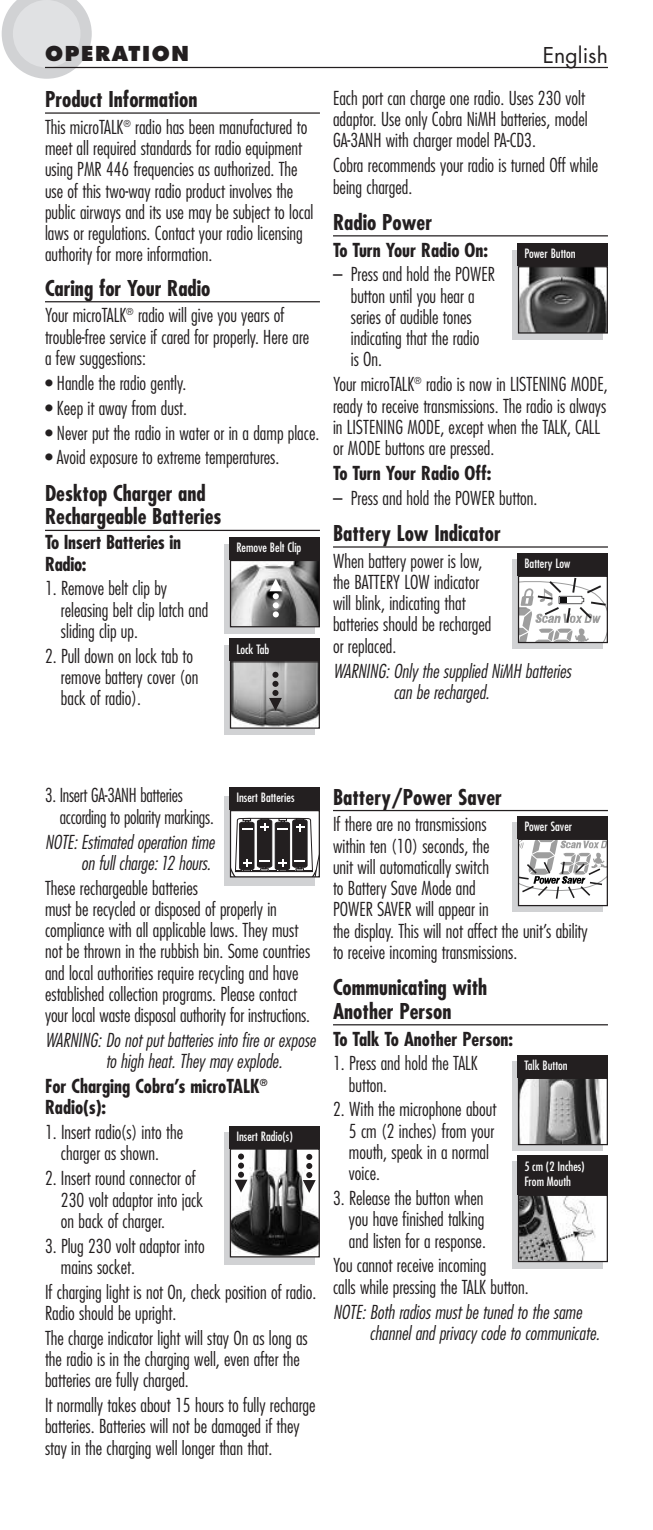
<style>
.page{position:relative;width:653px;height:1530px;background:#fff}
.page>*{position:absolute;margin:0;border:0;box-sizing:border-box;transform-origin:0 0}
.t1{font:700 condensed 21.25px/23.8px "Futura";color:#231f20}
.t2{font:21.25px "Futura";color:#231f20}
.t3{font:800 20px "Futura";letter-spacing:.085em;color:#231f20}
.t4{font:300 condensed 18.75px/21.2px "Futura";color:#231f20}
.t5{font:italic 300 condensed 18.75px/21.2px "Futura";color:#231f20}
.t6{font:700 condensed 18.75px/21.2px "Futura";color:#231f20}
.t7{font:condensed 12.5px/15px "Futura";color:#fff}
</style>
<div class="page">
<svg style="left:225px;top:1132px;width:90px;height:133px"></svg>
<div style="left:230px;top:1126px;width:90px;height:22px;background:#231f20"></div>
<img style="left:232px;top:1150px;width:86px;height:105px">
<div style="left:230px;top:1148px;width:90px;height:109px;border:1px solid #231f20"></div>
<svg style="left:2px;top:0;width:90px;height:79px"></svg>
<div style="left:13px;top:0;width:67px;height:68px;background:#e0e1e3;border-radius:50%"></div>
<hr style="left:45px;top:112px;width:275px;height:2px;background:#231f20">
<hr style="left:45px;top:301px;width:275px;height:1px;background:#231f20">
<hr style="left:45px;top:530px;width:275px;height:1px;background:#231f20">
<hr style="left:45px;top:67px;width:563px;height:1px;background:#231f20">
<hr style="left:333px;top:235px;width:275px;height:1px;background:#231f20">
<hr style="left:333px;top:546px;width:275px;height:2px;background:#231f20">
<hr style="left:333px;top:810px;width:275px;height:1px;background:#231f20">
<hr style="left:333px;top:1024px;width:275px;height:1px;background:#231f20">
<svg style="left:225px;top:544px;width:90px;height:90px"></svg>
<img style="left:232px;top:562px;width:86px;height:63px">
<div style="left:230px;top:560px;width:90px;height:67px;border:1px solid #231f20"></div>
<div style="left:230px;top:537px;width:90px;height:23px;background:#231f20"></div>
<div style="left:512px;top:250px;width:90px;height:90px;background:#d1d2d4"></div>
<img style="left:520px;top:268px;width:86px;height:64px">
<div style="left:518px;top:266px;width:90px;height:68px;border:1px solid #231f20"></div>
<div style="left:518px;top:244px;width:90px;height:22px;background:#231f20"></div>
<div style="left:225px;top:645px;width:90px;height:90px;background:#d1d2d4"></div>
<img style="left:232px;top:663px;width:86px;height:64px">
<div style="left:230px;top:661px;width:90px;height:68px;border:1px solid #231f20"></div>
<div style="left:230px;top:639px;width:90px;height:22px;background:#231f20"></div>
<div style="left:225px;top:796px;width:90px;height:90px;background:#d1d2d4"></div>
<svg style="left:232px;top:812px;width:86px;height:64px"></svg>
<div style="left:230px;top:810px;width:90px;height:68px;border:1px solid #231f20"></div>
<div style="left:230px;top:788px;width:90px;height:22px;background:#231f20"></div>
<div style="left:512px;top:1161px;width:90px;height:107px;background:linear-gradient(to right,#d1d2d4,#d1d2d4)"></div>
<img style="left:520px;top:1197px;width:82px;height:63px">
<div style="left:518px;top:1195px;width:90px;height:67px;border:1px solid #231f20"></div>
<div style="left:518px;top:1155px;width:90px;height:40px;background:#231f20"></div>
<svg style="left:512px;top:1061px;width:90px;height:90px"></svg>
<img style="left:520px;top:1080px;width:83px;height:63px">
<div style="left:518px;top:1078px;width:90px;height:67px;border:1px solid #231f20"></div>
<div style="left:518px;top:1055px;width:90px;height:23px;background:#231f20"></div>
<svg style="left:512px;top:559px;width:90px;height:90px"></svg>
<svg style="left:520px;top:578px;width:86px;height:63px"></svg>
<div style="left:518px;top:576px;width:90px;height:67px;border:1px solid #231f20"></div>
<div style="left:518px;top:553px;width:90px;height:23px;background:#231f20"></div>
<svg style="left:512px;top:822px;width:90px;height:90px"></svg>
<div style="left:518px;top:839px;width:89px;height:67px;background:#fff"></div>
<svg style="left:520px;top:841px;width:86px;height:58px"></svg>
<div style="left:518px;top:839px;width:90px;height:67px;border:1px solid #231f20"></div>
<div style="left:518px;top:816px;width:90px;height:23px;background:#231f20"></div>
<svg style="left:269px;top:672px;width:13px;height:39px"></svg>
<svg style="left:269px;top:578px;width:13px;height:39px"></svg>
<svg style="left:234px;top:1154px;width:13px;height:39px"></svg>
<svg style="left:279px;top:1154px;width:4px;height:39px"></svg>
<svg style="left:303px;top:1154px;width:12px;height:39px"></svg>
<p class="t3" style="left:45px;top:45px;width:145px">OPERATION</p>
<p class="t1" style="left:45px;top:89px;width:154px">Product Information</p>
<p class="t4" style="left:45px;top:118px;width:270px">This microTALK<sup>®</sup> radio has been manufactured to meet all required standards for radio equipment using PMR 446 frequencies as authorized. The use of this two-way radio product involves the public airways and its use may be subject to local laws or regulations. Contact your radio licensing authority for more information.</p>
<p class="t1" style="left:45px;top:278px;width:167px">Caring for Your Radio</p>
<p class="t4" style="left:45px;top:306px;width:266px">Your microTALK<sup>®</sup> radio will give you years of trouble-free service if cared for properly. Here are a few suggestions:</p>
<p class="t4" style="left:45px;top:374px;width:143px">• Handle the radio gently.</p>
<p class="t4" style="left:45px;top:398px;width:144px">• Keep it away from dust.</p>
<p class="t4" style="left:45px;top:423px;width:276px">• Never put the radio in water or in a damp place.</p>
<p class="t4" style="left:45px;top:448px;width:236px">• Avoid exposure to extreme temperatures.</p>
<p class="t1" style="left:45px;top:483px;width:178px">Desktop Charger and<br>Rechargeable Batteries</p>
<p class="t6" style="left:45px;top:533px;width:137px">To Insert Batteries in<br>Radio:</p>
<p class="t4" style="left:61px;top:579px;width:149px;text-indent:-16px">1. Remove belt clip by releasing belt clip latch and sliding clip up.</p>
<p class="t4" style="left:61px;top:647px;width:139px;text-indent:-16px">2. Pull down on lock tab to remove battery cover (on back of radio).</p>
<p class="t7" style="left:236px;top:541px;width:66px">Remove Belt Clip</p>
<p class="t7" style="left:236px;top:642px;width:34px">Lock Tab</p>
<p class="t2" style="left:543px;top:45px;width:66px">English</p>
<p class="t4" style="left:333px;top:89px;width:256px">Each port can charge one radio. Uses 230 volt adaptor. Use only Cobra NiMH batteries, model<br>GA-3ANH with charger model PA-CD3.</p>
<p class="t4" style="left:333px;top:156px;width:267px">Cobra recommends your radio is turned Off while being charged.</p>
<p class="t1" style="left:333px;top:212px;width:100px">Radio Power</p>
<p class="t6" style="left:333px;top:241px;width:156px">To Turn Your Radio On:</p>
<p class="t4" style="left:351px;top:265px;width:146px;text-indent:-18px">– Press and hold the POWER button until you hear a series of audible tones indicating that the radio<br>is On.</p>
<p class="t4" style="left:333px;top:375px;width:276px">Your microTALK<sup>®</sup> radio is now in LISTENING MODE, ready to receive transmissions. The radio is always in LISTENING MODE, except when the TALK, CALL or MODE buttons are pressed.</p>
<p class="t6" style="left:333px;top:464px;width:160px">To Turn Your Radio Off:</p>
<p class="t4" style="left:333px;top:488px;width:206px">– Press and hold the POWER button.</p>
<p class="t1" style="left:333px;top:523px;width:169px">Battery Low Indicator</p>
<p class="t4" style="left:333px;top:551px;width:160px">When battery power is low, the BATTERY LOW indicator will blink, indicating that batteries should be recharged or replaced.</p>
<p class="t5" style="left:393px;top:661px;width:179px;text-indent:-60px">WARNING: Only the supplied NiMH batteries can be recharged.</p>
<p class="t7" style="left:524px;top:247px;width:53px">Power Button</p>
<p class="t7" style="left:524px;top:557px;width:47px">Battery Low</p>
<p class="t4" style="left:60px;top:786px;width:155px;text-indent:-15px">3. Insert GA-3ANH batteries according to polarity markings.</p>
<p class="t5" style="left:45px;top:832px;width:171px;text-align:right">NOTE: Estimated operation time on full charge: 12 hours.</p>
<p class="t4" style="left:45px;top:878px;width:267px">These rechargeable batteries<br>must be recycled or disposed of properly in compliance with all applicable laws. They must not be thrown in the rubbish bin. Some countries and local authorities require recycling and have established collection programs. Please contact your local waste disposal authority for instructions.</p>
<p class="t5" style="left:106px;top:1031px;width:211px;text-indent:-61px">WARNING: Do not put batteries into fire or expose to high heat. They may explode.</p>
<p class="t6" style="left:45px;top:1077px;width:224px">For Charging Cobra’s microTALK<sup>®<br></sup>Radio(s):</p>
<p class="t4" style="left:45px;top:1123px;width:140px;text-align:center">1. Insert radio(s) into the charger as shown.</p>
<p class="t4" style="left:61px;top:1169px;width:144px;text-indent:-16px">2. Insert round connector of<br>230 volt adaptor into jack on back of charger.</p>
<p class="t4" style="left:61px;top:1236px;width:145px;text-indent:-16px">3. Plug 230 volt adaptor into mains socket.</p>
<p class="t4" style="left:45px;top:1283px;width:273px">If charging light is not On, check position of radio.<br>Radio should be upright.</p>
<p class="t4" style="left:45px;top:1329px;width:264px">The charge indicator light will stay On as long as the radio is in the charging well, even after the batteries are fully charged.</p>
<p class="t4" style="left:45px;top:1396px;width:272px">It normally takes about 15 hours to fully recharge batteries. Batteries will not be damaged if they stay in the charging well longer than that.</p>
<p class="t7" style="left:236px;top:791px;width:60px">Insert Batteries</p>
<p class="t7" style="left:236px;top:1129px;width:58px">Insert Radio(s)</p>
<p class="t1" style="left:333px;top:787px;width:170px">Battery/Power Saver</p>
<p class="t4" style="left:333px;top:815px;width:256px">If there are no transmissions<br>within ten (10) seconds, the<br>unit will automatically switch<br>to Battery Save Mode and<br>POWER SAVER will appear in<br>the display. This will not affect the unit’s ability to receive incoming transmissions.</p>
<p class="t1" style="left:333px;top:977px;width:156px">Communicating with<br>Another Person</p>
<p class="t6" style="left:333px;top:1030px;width:181px">To Talk To Another Person:</p>
<p class="t4" style="left:349px;top:1054px;width:130px;text-indent:-16px">1. Press and hold the TALK button.</p>
<p class="t4" style="left:349px;top:1100px;width:149px;text-indent:-16px">2. With the microphone about<br>5 cm (2 inches) from your mouth, speak in a normal voice.</p>
<p class="t4" style="left:349px;top:1189px;width:138px;text-indent:-16px">3. Release the button when you have finished talking and listen for a response.</p>
<p class="t4" style="left:333px;top:1256px;width:197px">You cannot receive incoming<br>calls while pressing the TALK button.</p>
<p class="t5" style="left:369px;top:1302px;width:231px;text-indent:-37px">NOTE: Both radios must be tuned to the same channel and privacy code to communicate.</p>
<p class="t7" style="left:524px;top:820px;width:49px">Power Saver</p>
<p class="t7" style="left:524px;top:1059px;width:45px">Talk Button</p>
<p class="t7" style="left:524px;top:1160px;width:62px">5 cm (2 Inches)<br>From Mouth</p>
</div>
